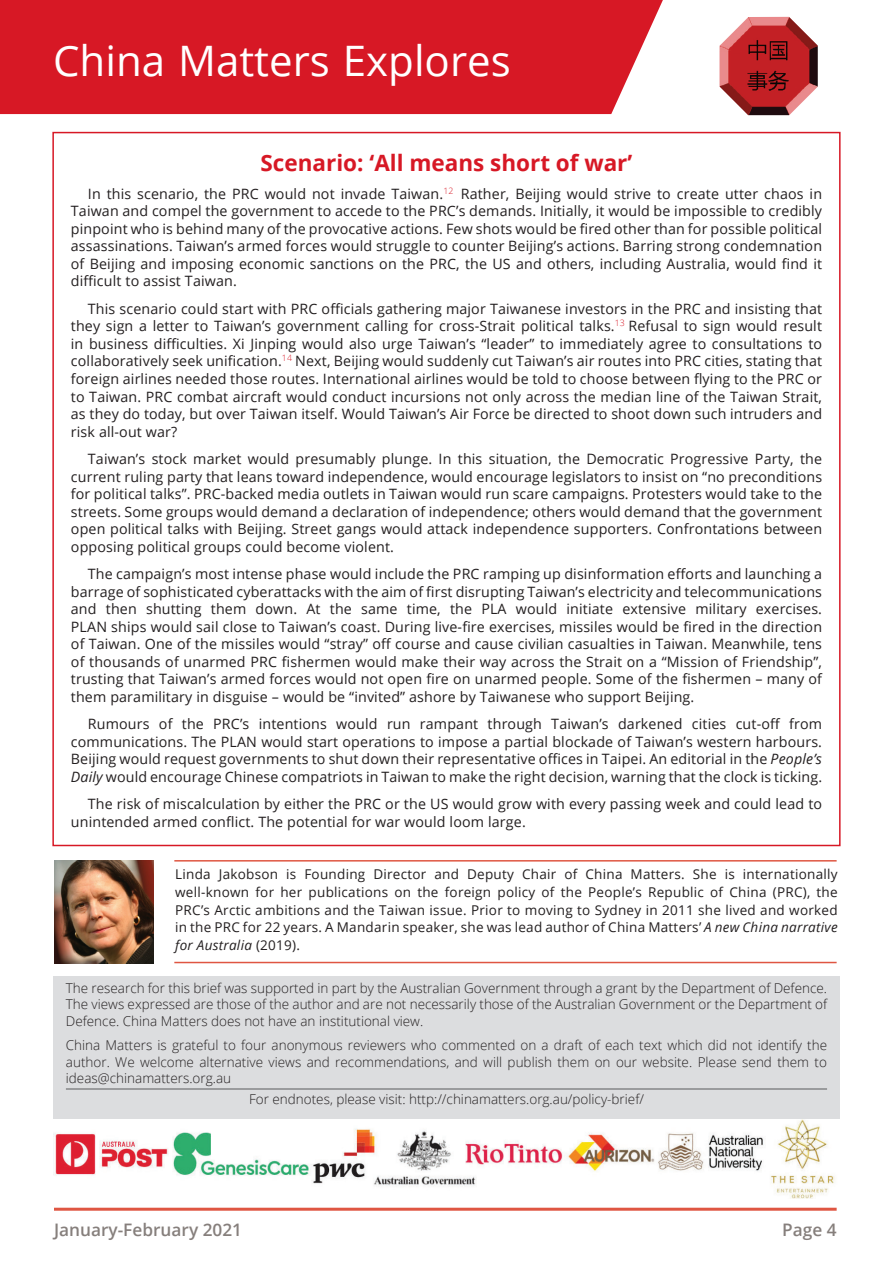
<style>
.page{position:relative;width:893px;height:1263px;background:#fff}
.page>*{position:absolute;margin:0;border:0;box-sizing:border-box;transform-origin:0 0}
.t1{font:42px "Open Sans";color:#fff}
.t2{font:700 22.5px "Open Sans";color:#d71825}
.t3{font:600 17.25px "Open Sans";color:#867f7c}
.t4{font:14.25px/17.5px "Open Sans";letter-spacing:.01em;color:#231f20;text-align:justify}
.t5{font:300 13.5px/16.2px "Open Sans";color:#231f20;text-align:justify}
.t6{font:13.5px/18px "Open Sans";letter-spacing:.02em;color:#231f20;text-align:justify}
.s1{font-style:italic}
</style>
<div class="page">
<hr style="left:54px;top:1208px;width:783px;height:3px;background:#df5642">
<img style="left:54px;top:1118px;width:785px;height:80px">
<div style="left:0;top:0;width:663px;height:114px;background:#d71825"></div>
<img style="left:720px;top:17px;width:98px;height:98px">
<hr style="left:174px;top:860px;width:663px;height:1px;background:#df5642">
<hr style="left:174px;top:962px;width:663px;height:1px;background:#df5642">
<img style="left:54px;top:860px;width:99px;height:103px">
<div style="left:53px;top:976px;width:787px;height:142px;background:#dcdddf"></div>
<hr style="left:66px;top:1088px;width:761px;height:1px;background:#5a5a5d">
<h1 class="t1" style="left:53px;top:32px;width:459px">China Matters Explores</h1>
<h2 class="t2" style="left:261px;top:147px;width:373px">Scenario: ‘All means short of war’</h2>
<p class="t4" style="left:71px;top:184px;width:753px;text-indent:17px">In this scenario, the PRC would not invade Taiwan.<sup>12</sup> Rather, Beijing would strive to create utter chaos in Taiwan and compel the government to accede to the PRC’s demands. Initially, it would be impossible to credibly pinpoint who is behind many of the provocative actions. Few shots would be fired other than for possible political assassinations. Taiwan’s armed forces would struggle to counter Beijing’s actions. Barring strong condemnation of Beijing and imposing economic sanctions on the PRC, the US and others, including Australia, would find it difficult to assist Taiwan.</p>
<p class="t4" style="left:71px;top:299px;width:753px;text-indent:17px">This scenario could start with PRC officials gathering major Taiwanese investors in the PRC and insisting that they sign a letter to Taiwan’s government calling for cross-Strait political talks.<sup>13</sup> Refusal to sign would result in business difficulties. Xi Jinping would also urge Taiwan’s “leader” to immediately agree to consultations to collaboratively seek unification.<sup>14</sup> Next, Beijing would suddenly cut Taiwan’s air routes into PRC cities, stating that foreign airlines needed those routes. International airlines would be told to choose between flying to the PRC or to Taiwan. PRC combat aircraft would conduct incursions not only across the median line of the Taiwan Strait, as they do today, but over Taiwan itself. Would Taiwan’s Air Force be directed to shoot down such intruders and risk all-out war?</p>
<p class="t4" style="left:71px;top:450px;width:753px;text-indent:17px">Taiwan’s stock market would presumably plunge. In this situation, the Democratic Progressive Party, the current ruling party that leans toward independence, would encourage legislators to insist on “no preconditions for political talks”. PRC-backed media outlets in Taiwan would run scare campaigns. Protesters would take to the streets. Some groups would demand a declaration of independence; others would demand that the government open political talks with Beijing. Street gangs would attack independence supporters. Confrontations between opposing political groups could become violent.</p>
<p class="t4" style="left:71px;top:565px;width:753px;text-indent:17px">The campaign’s most intense phase would include the PRC ramping up disinformation efforts and launching a barrage of sophisticated cyberattacks with the aim of first disrupting Taiwan’s electricity and telecommunications and then shutting them down. At the same time, the PLA would initiate extensive military exercises.<br>PLAN ships would sail close to Taiwan’s coast. During live-fire exercises, missiles would be fired in the direction of Taiwan. One of the missiles would “stray” off course and cause civilian casualties in Taiwan. Meanwhile, tens of thousands of unarmed PRC fishermen would make their way across the Strait on a “Mission of Friendship”, trusting that Taiwan’s armed forces would not open fire on unarmed people. Some of the fishermen – many of them paramilitary in disguise – would be “invited” ashore by Taiwanese who support Beijing.</p>
<p class="t4" style="left:71px;top:715px;width:753px;text-indent:17px">Rumours of the PRC’s intentions would run rampant through Taiwan’s darkened cities cut-off from communications. The PLAN would start operations to impose a partial blockade of Taiwan’s western harbours.<br>Beijing would request governments to shut down their representative offices in Taipei. An editorial in the <span class="s1">People’s Daily</span> would encourage Chinese compatriots in Taiwan to make the right decision, warning that the clock is ticking.</p>
<p class="t4" style="left:71px;top:795px;width:753px;text-indent:17px">The risk of miscalculation by either the PRC or the US would grow with every passing week and could lead to unintended armed conflict. The potential for war would loom large.</p>
<p class="t6" style="left:175px;top:864px;width:664px">Linda Jakobson is Founding Director and Deputy Chair of China Matters. She is internationally well-known for her publications on the foreign policy of the People’s Republic of China (PRC), the PRC’s Arctic ambitions and the Taiwan issue. Prior to moving to Sydney in 2011 she lived and worked in the PRC for 22 years. A Mandarin speaker, she was lead author of China Matters’ <span class="s1">A new China narrative for Australia</span> (2019).</p>
<p class="t5" style="left:66px;top:980px;width:763px">The research for this brief was supported in part by the Australian Government through a grant by the Department of Defence.<br>The views expressed are those of the author and are not necessarily those of the Australian Government or the Department of Defence. China Matters does not have an institutional view.</p>
<p class="t5" style="left:66px;top:1037px;width:763px">China Matters is grateful to four anonymous reviewers who commented on a draft of each text which did not identify the author. We welcome alternative views and recommendations, and will publish them on our website. Please send them to ideas@chinamatters.org.au</p>
<p class="t5" style="left:249px;top:1091px;width:396px">For endnotes, please visit: http://chinamatters.org.au/policy-brief/</p>
<p class="t3" style="left:54px;top:1218px;width:190px">January-February 2021</p>
<p class="t3" style="left:782px;top:1218px;width:56px">Page 4</p>
</div>
